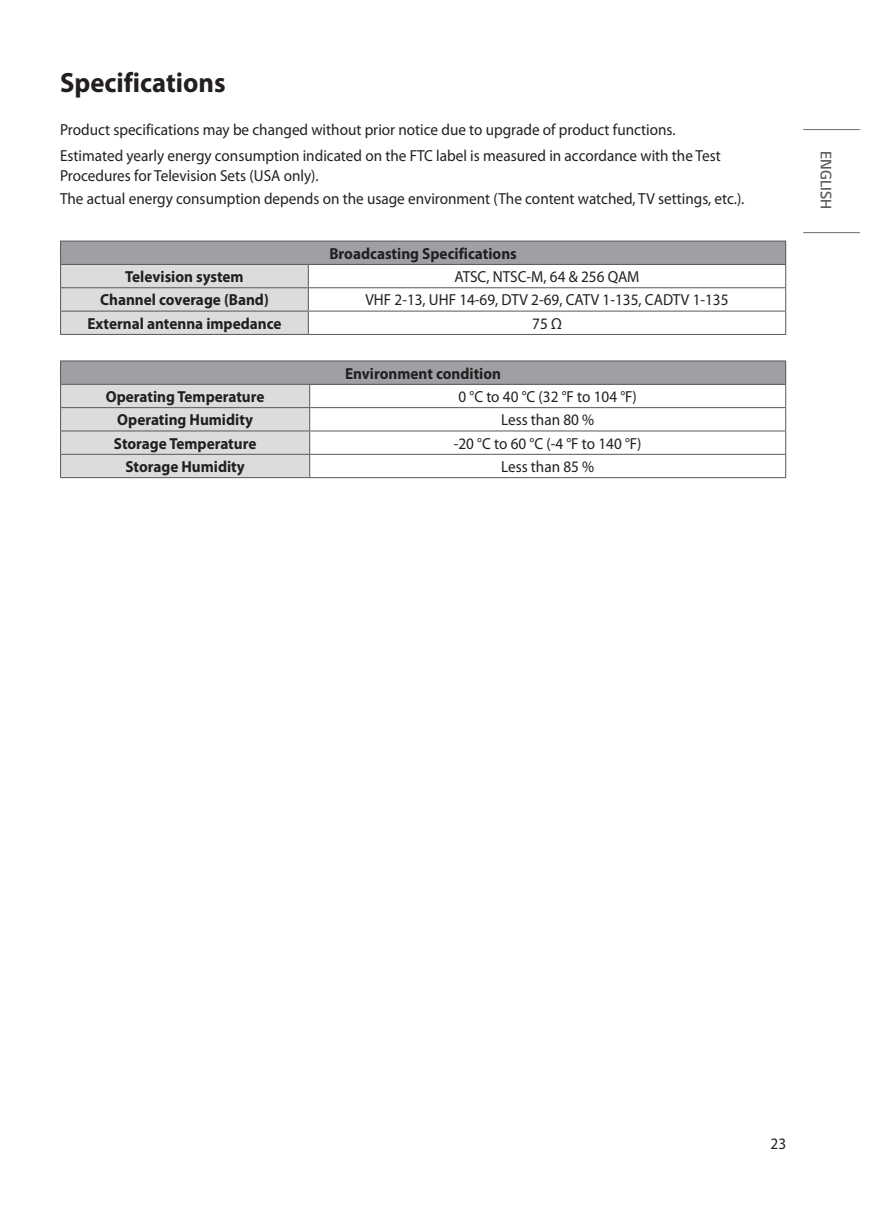
<style>
.page{position:relative;width:869px;height:1220px;background:#fff}
.page>*{position:absolute;margin:0;border:0;box-sizing:border-box;transform-origin:0 0}
.Title1{font:700 28px "Myriad Pro";color:#231f20;scale:.95 1}
.Body{font:16px/20px "Myriad Pro";color:#231f20;scale:.95 1}
.Body_Center{font:700 16px "Myriad Pro";color:#231f20;scale:.95 1}
.Body_Center-2{font:16px "Myriad Pro";color:#231f20;scale:.95 1}
.t1{font:300 16px "LG Smart";color:#57585a;scale:.95 1}
</style>
<div class="page">
<hr style="left:803px;top:232px;width:56px;height:1px;background:#6c6d70">
<hr style="left:803px;top:129px;width:56px;height:1px;background:#6c6d70">
<div style="left:61px;top:241px;width:724px;height:23px;background:#9fa0a4"></div>
<hr style="left:60px;top:241px;width:248px;height:1px;background:#57585a">
<hr style="left:308px;top:241px;width:478px;height:1px;background:#57585a">
<hr style="left:308px;top:264px;width:478px;height:1px;background:#57585a">
<hr style="left:308px;top:287px;width:478px;height:1px;background:#57585a">
<hr style="left:308px;top:311px;width:478px;height:1px;background:#57585a">
<svg style="left:60px;top:242px;width:249px;height:92px"></svg>
<svg style="left:785px;top:242px;width:1px;height:92px"></svg>
<hr style="left:60px;top:334px;width:248px;height:1px;background:#57585a">
<hr style="left:308px;top:334px;width:478px;height:1px;background:#57585a">
<div style="left:61px;top:361px;width:724px;height:23px;background:#9fa0a4"></div>
<hr style="left:60px;top:360px;width:249px;height:1px;background:#57585a">
<hr style="left:309px;top:360px;width:477px;height:1px;background:#57585a">
<hr style="left:309px;top:384px;width:477px;height:1px;background:#57585a">
<hr style="left:309px;top:407px;width:477px;height:1px;background:#57585a">
<hr style="left:309px;top:430px;width:477px;height:1px;background:#57585a">
<hr style="left:309px;top:454px;width:477px;height:1px;background:#57585a">
<svg style="left:60px;top:361px;width:250px;height:116px"></svg>
<svg style="left:785px;top:361px;width:1px;height:116px"></svg>
<hr style="left:60px;top:477px;width:249px;height:1px;background:#57585a">
<hr style="left:309px;top:477px;width:477px;height:1px;background:#57585a">
<p class="Title1" style="left:60px;top:65px;width:176px">Specifications</p>
<p class="Body" style="left:60px;top:119px;width:649px">Product specifications may be changed without prior notice due to upgrade of product functions.</p>
<p class="Body" style="left:60px;top:145px;width:697px">Estimated yearly energy consumption indicated on the FTC label is measured in accordance with the Test<br>Procedures for Television Sets (USA only).</p>
<p class="Body" style="left:60px;top:188px;width:721px">The actual energy consumption depends on the usage environment (The content watched, TV settings, etc.).</p>
<p class="Body_Center" style="left:329px;top:243px;width:199px">Broadcasting Specifications</p>
<p class="Body_Center" style="left:125px;top:266px;width:126px">Television system</p>
<p class="Body_Center-2" style="left:454px;top:267px;width:196px">ATSC, NTSC-M, 64 &amp; 256 QAM</p>
<p class="Body_Center" style="left:100px;top:290px;width:179px">Channel coverage (Band)</p>
<p class="Body_Center-2" style="left:365px;top:290px;width:383px">VHF 2-13, UHF 14-69, DTV 2-69, CATV 1-135, CADTV 1-135</p>
<p class="Body_Center" style="left:87px;top:313px;width:206px">External antenna impedance</p>
<p class="Body_Center-2" style="left:532px;top:314px;width:33px">75 Ω</p>
<p class="Body_Center" style="left:345px;top:363px;width:166px">Environment condition</p>
<p class="Body_Center" style="left:106px;top:386px;width:168px">Operating Temperature</p>
<p class="Body_Center-2" style="left:458px;top:387px;width:189px">0 °C to 40 °C (32 °F to 104 °F)</p>
<p class="Body_Center" style="left:117px;top:409px;width:144px">Operating Humidity</p>
<p class="Body_Center-2" style="left:501px;top:410px;width:100px">Less than 80 %</p>
<p class="Body_Center" style="left:114px;top:433px;width:151px">Storage Temperature</p>
<p class="Body_Center-2" style="left:454px;top:433px;width:199px">-20 °C to 60 °C (-4 °F to 140 °F)</p>
<p class="Body_Center" style="left:125px;top:456px;width:127px">Storage Humidity</p>
<p class="Body_Center-2" style="left:501px;top:457px;width:100px">Less than 85 %</p>
<p class="t1" style="left:836px;top:151px;width:62px;rotate:90deg">ENGLISH</p>
<p class="Body" style="left:770px;top:1133px;width:18px">23</p>
</div>
